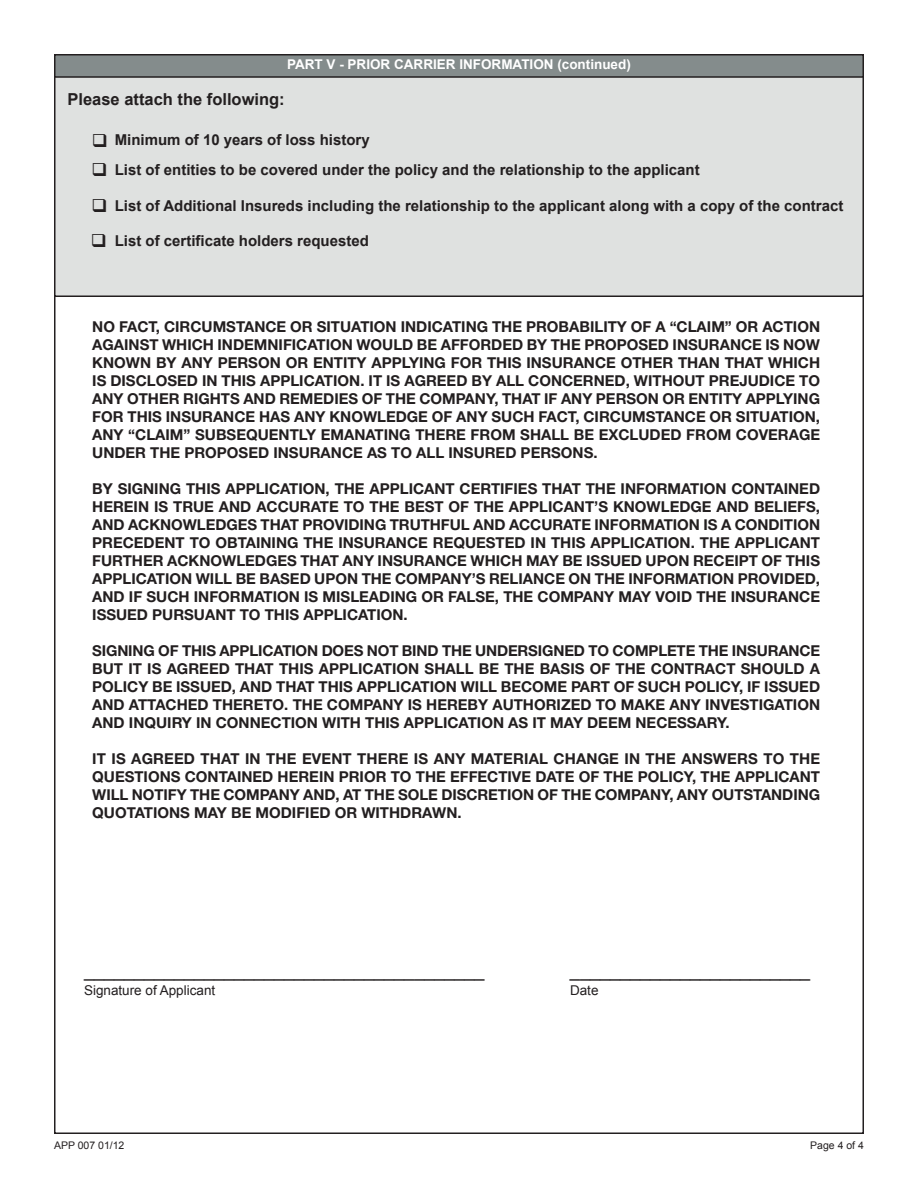
<style>
.page{position:relative;width:918px;height:1188px;background:#fff}
.page>*{position:absolute;margin:0;border:0;box-sizing:border-box;transform-origin:0 0}
.t1{font:18px "Arial";color:#231f20}
.t2{font:700 16.5px "Arial";color:#231f20}
.t3{font:700 15px/18px "Helvetica Neue LT Std";color:#231f20;text-align:justify}
.t4{font:700 15px/30px "Arial";color:#231f20}
.t5{font:700 13.5px "Arial";color:#fff}
.t6{font:13.5px "Arial";color:#231f20}
.t7{font:10.5px "Arial";color:#231f20}
</style>
<div class="page">
<div style="left:55px;top:76px;width:808px;height:220px;background:#dfe1e0"></div>
<div style="left:54px;top:75px;width:810px;height:222px;border:2px solid #231f20"></div>
<div style="left:55px;top:55px;width:808px;height:22px;background:#848c8c"></div>
<div style="left:54px;top:54px;width:810px;height:24px;border:2px solid #231f20"></div>
<p class="t5" style="left:287px;top:57px;width:345px">PART V - PRIOR CARRIER INFORMATION (continued)</p>
<p class="t2" style="left:68px;top:90px;width:219px">Please attach the following:</p>
<p class="t4" style="left:115px;top:125px;width:587px">Minimum of 10 years of loss history<br>List of entities to be covered under the policy and the relationship to the applicant</p>
<p class="t4" style="left:115px;top:191px;width:730px">List of Additional Insureds including the relationship to the applicant along with a copy of the contract</p>
<p class="t4" style="left:115px;top:225px;width:256px">List of certificate holders requested</p>
<p class="t3" style="left:92px;top:319px;width:729px">NO FACT, CIRCUMSTANCE OR SITUATION INDICATING THE PROBABILITY OF A “CLAIM” OR ACTION AGAINST WHICH INDEMNIFICATION WOULD BE AFFORDED BY THE PROPOSED INSURANCE IS NOW KNOWN BY ANY PERSON OR ENTITY APPLYING FOR THIS INSURANCE OTHER THAN THAT WHICH IS DISCLOSED IN THIS APPLICATION. IT IS AGREED BY ALL CONCERNED, WITHOUT PREJUDICE TO ANY OTHER RIGHTS AND REMEDIES OF THE COMPANY, THAT IF ANY PERSON OR ENTITY APPLYING FOR THIS INSURANCE HAS ANY KNOWLEDGE OF ANY SUCH FACT, CIRCUMSTANCE OR SITUATION, ANY “CLAIM” SUBSEQUENTLY EMANATING THERE FROM SHALL BE EXCLUDED FROM COVERAGE UNDER THE PROPOSED INSURANCE AS TO ALL INSURED PERSONS.</p>
<p class="t3" style="left:92px;top:481px;width:729px">BY SIGNING THIS APPLICATION, THE APPLICANT CERTIFIES THAT THE INFORMATION CONTAINED HEREIN IS TRUE AND ACCURATE TO THE BEST OF THE APPLICANT’S KNOWLEDGE AND BELIEFS, AND ACKNOWLEDGES THAT PROVIDING TRUTHFUL AND ACCURATE INFORMATION IS A CONDITION PRECEDENT TO OBTAINING THE INSURANCE REQUESTED IN THIS APPLICATION. THE APPLICANT FURTHER ACKNOWLEDGES THAT ANY INSURANCE WHICH MAY BE ISSUED UPON RECEIPT OF THIS APPLICATION WILL BE BASED UPON THE COMPANY’S RELIANCE ON THE INFORMATION PROVIDED, AND IF SUCH INFORMATION IS MISLEADING OR FALSE, THE COMPANY MAY VOID THE INSURANCE ISSUED PURSUANT TO THIS APPLICATION.</p>
<p class="t3" style="left:92px;top:643px;width:729px">SIGNING OF THIS APPLICATION DOES NOT BIND THE UNDERSIGNED TO COMPLETE THE INSURANCE BUT IT IS AGREED THAT THIS APPLICATION SHALL BE THE BASIS OF THE CONTRACT SHOULD A POLICY BE ISSUED, AND THAT THIS APPLICATION WILL BECOME PART OF SUCH POLICY, IF ISSUED AND ATTACHED THERETO. THE COMPANY IS HEREBY AUTHORIZED TO MAKE ANY INVESTIGATION AND INQUIRY IN CONNECTION WITH THIS APPLICATION AS IT MAY DEEM NECESSARY.</p>
<p class="t3" style="left:92px;top:751px;width:729px">IT IS AGREED THAT IN THE EVENT THERE IS ANY MATERIAL CHANGE IN THE ANSWERS TO THE QUESTIONS CONTAINED HEREIN PRIOR TO THE EFFECTIVE DATE OF THE POLICY, THE APPLICANT WILL NOTIFY THE COMPANY AND, AT THE SOLE DISCRETION OF THE COMPANY, ANY OUTSTANDING QUOTATIONS MAY BE MODIFIED OR WITHDRAWN.</p>
<p class="t1" style="left:84px;top:960px;width:402px">________________________________________</p>
<p class="t1" style="left:570px;top:960px;width:242px">________________________</p>
<p class="t6" style="left:84px;top:983px;width:133px">Signature of Applicant</p>
<p class="t6" style="left:570px;top:983px;width:30px">Date</p>
<p class="t7" style="left:54px;top:1140px;width:72px">APP 007 01/12</p>
<p class="t7" style="left:810px;top:1140px;width:55px">Page 4 of 4</p>
</div>
